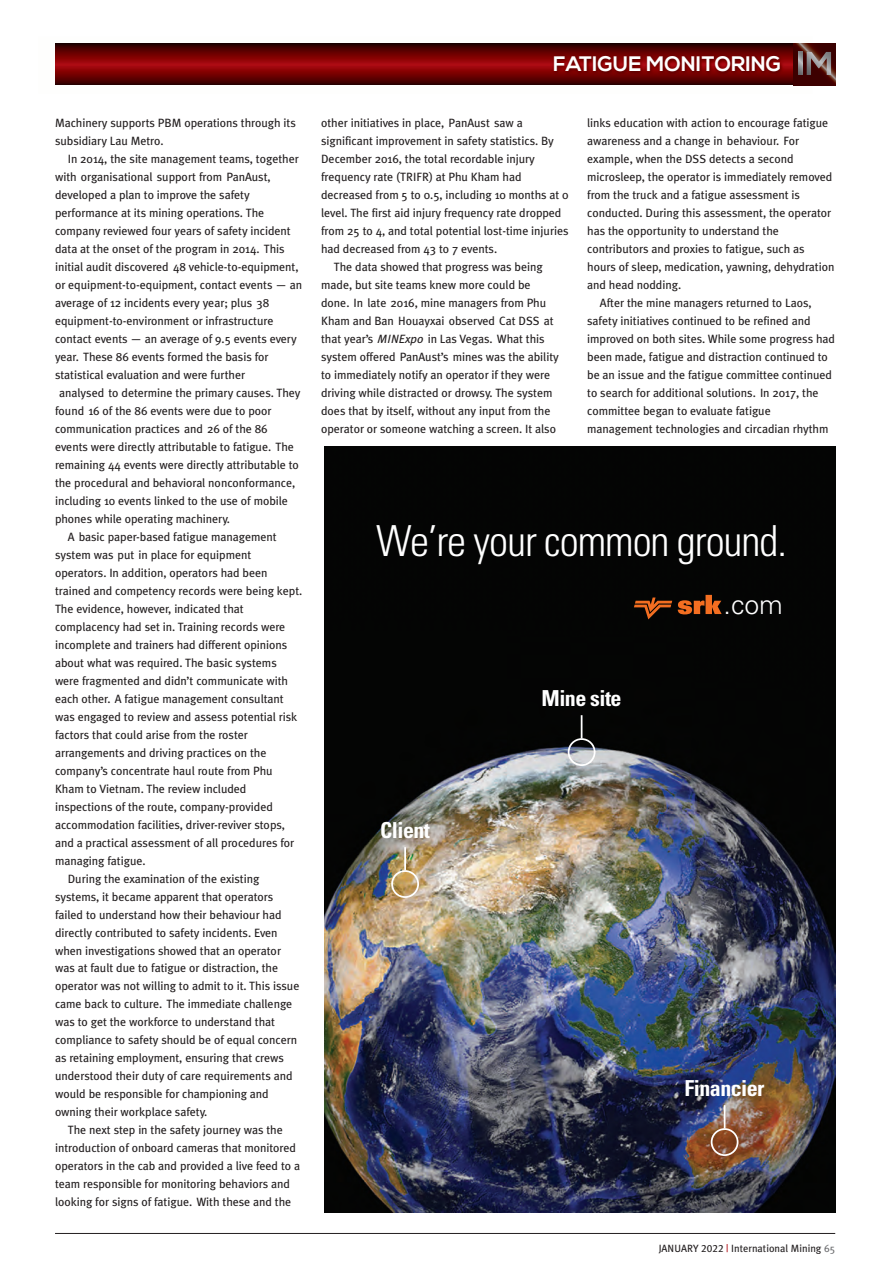
<style>
.page{position:relative;width:893px;height:1263px;background:#fff}
.page>*{position:absolute;margin:0;border:0;box-sizing:border-box;transform-origin:0 0}
.t1{font:300 condensed 42.75px "Univers LT Std";letter-spacing:-.025em;color:#fff}
.t2{font:300 26.7px "Univers LT Std";color:#fff}
.t3{font:700 condensed 22.05px "Univers LT Std";letter-spacing:-.025em;color:#fff}
.t4{font:700 21px "Nexa";color:#fff}
.t5{font:12px/18px "Meta Plus";letter-spacing:-.005em;color:#231f20}
.t6{font:10.5px "Meta Plus";color:#231f20}
.s1{font-style:italic}
.s2{font-family:"Meta Plus Book Caps"}
.s3{color:#b00d15}
.s4{color:#6c6d70}
</style>
<div class="page">
<img style="left:55px;top:43px;width:739px;height:42px">
<svg style="left:794px;top:43px;width:42px;height:43px"></svg>
<svg style="left:798px;top:52px;width:4px;height:23px"></svg>
<svg style="left:807px;top:52px;width:24px;height:23px"></svg>
<hr style="left:55px;top:1233px;width:780px;height:1px;background:#231f20">
<img style="left:324px;top:447px;width:511px;height:765px">
<div style="left:391px;top:870px;width:28px;height:28px;border:2px solid #fff;border-radius:50%"></div>
<hr style="left:404px;top:847px;width:2px;height:23px;background:#fff">
<div style="left:711px;top:1128px;width:27px;height:28px;border:2px solid #fff;border-radius:50%"></div>
<svg style="left:724px;top:1105px;width:1px;height:23px"></svg>
<div style="left:568px;top:738px;width:27px;height:28px;border:2px solid #fff;border-radius:50%"></div>
<svg style="left:581px;top:715px;width:1px;height:23px"></svg>
<svg style="left:678px;top:595px;width:44px;height:19px"></svg>
<svg style="left:634px;top:597px;width:38px;height:22px"></svg>
<p class="t5" style="left:55px;top:115px;width:242px">Machinery supports PBM operations through its subsidiary Lau Metro.</p>
<p class="t5" style="left:68px;top:151px;width:232px">In 2014, the site management teams, together</p>
<p class="t5" style="left:55px;top:169px;width:217px">with organisational support from PanAust,</p>
<p class="t5" style="left:55px;top:187px;width:196px">developed a plan to improve the safety</p>
<p class="t5" style="left:55px;top:204px;width:211px">performance at its mining operations. The</p>
<p class="t5" style="left:55px;top:222px;width:237px">company reviewed four years of safety incident</p>
<p class="t5" style="left:55px;top:240px;width:231px">data at the onset of the program in 2014. This</p>
<p class="t5" style="left:55px;top:258px;width:245px">initial audit discovered 48 vehicle-to-equipment,</p>
<p class="t5" style="left:55px;top:276px;width:249px">or equipment-to-equipment, contact events — an</p>
<p class="t5" style="left:55px;top:294px;width:216px">average of 12 incidents every year; plus 38</p>
<p class="t5" style="left:55px;top:312px;width:220px">equipment-to-environment or infrastructure</p>
<p class="t5" style="left:55px;top:330px;width:243px">contact events — an average of 9.5 events every</p>
<p class="t5" style="left:55px;top:348px;width:215px">year. These 86 events formed the basis for</p>
<p class="t5" style="left:55px;top:366px;width:192px">statistical evaluation and were further</p>
<p class="t5" style="left:59px;top:384px;width:243px">analysed to determine the primary causes. They</p>
<p class="t5" style="left:55px;top:402px;width:218px">found 16 of the 86 events were due to poor</p>
<p class="t5" style="left:55px;top:420px;width:214px">communication practices and 26 of the 86</p>
<p class="t5" style="left:55px;top:438px;width:240px">events were directly attributable to fatigue. The</p>
<p class="t5" style="left:55px;top:456px;width:245px">remaining 44 events were directly attributable to</p>
<p class="t5" style="left:55px;top:474px;width:242px">the procedural and behavioral nonconformance,</p>
<p class="t5" style="left:55px;top:492px;width:235px">including 10 events linked to the use of mobile</p>
<p class="t5" style="left:55px;top:510px;width:177px">phones while operating machinery.</p>
<p class="t5" style="left:55px;top:528px;width:249px;text-indent:13px">A basic paper-based fatigue management system was put in place for equipment operators. In addition, operators had been trained and competency records were being kept.<br>The evidence, however, indicated that complacency had set in. Training records were incomplete and trainers had different opinions about what was required. The basic systems were fragmented and didn’t communicate with each other. A fatigue management consultant was engaged to review and assess potential risk factors that could arise from the roster arrangements and driving practices on the company’s concentrate haul route from Phu Kham to Vietnam. The review included inspections of the route, company-provided accommodation facilities, driver-reviver stops, and a practical assessment of all procedures for managing fatigue.</p>
<p class="t5" style="left:55px;top:870px;width:246px;text-indent:13px">During the examination of the existing systems, it became apparent that operators failed to understand how their behaviour had directly contributed to safety incidents. Even when investigations showed that an operator was at fault due to fatigue or distraction, the operator was not willing to admit to it. This issue came back to culture. The immediate challenge was to get the workforce to understand that compliance to safety should be of equal concern as retaining employment, ensuring that crews understood their duty of care requirements and would be responsible for championing and owning their workplace safety.</p>
<p class="t5" style="left:55px;top:1122px;width:247px;text-indent:13px">The next step in the safety journey was the introduction of onboard cameras that monitored operators in the cab and provided a live feed to a team responsible for monitoring behaviors and looking for signs of fatigue. With these and the</p>
<p class="t4" style="left:553px;top:56px;width:229px">FATIGUE MONITORING</p>
<p class="t5" style="left:321px;top:115px;width:249px">other initiatives in place, PanAust saw a significant improvement in safety statistics. By December 2016, the total recordable injury frequency rate (TRIFR) at Phu Kham had decreased from 5 to 0.5, including 10 months at 0 level. The first aid injury frequency rate dropped from 25 to 4, and total potential lost-time injuries had decreased from 43 to 7 events.</p>
<p class="t5" style="left:321px;top:258px;width:239px;text-indent:13px">The data showed that progress was being made, but site teams knew more could be done. In late 2016, mine managers from Phu Kham and Ban Houayxai observed Cat DSS at that year’s <span class="s1">MINExpo</span> in Las Vegas. What this system offered PanAust’s mines was the ability to immediately notify an operator if they were driving while distracted or drowsy. The system does that by itself, without any input from the operator or someone watching a screen. It also</p>
<p class="t5" style="left:587px;top:115px;width:249px">links education with action to encourage fatigue awareness and a change in behaviour. For example, when the DSS detects a second microsleep, the operator is immediately removed from the truck and a fatigue assessment is conducted. During this assessment, the operator has the opportunity to understand the contributors and proxies to fatigue, such as hours of sleep, medication, yawning, dehydration and head nodding.</p>
<p class="t5" style="left:587px;top:294px;width:249px;text-indent:13px">After the mine managers returned to Laos, safety initiatives continued to be refined and improved on both sites. While some progress had been made, fatigue and distraction continued to be an issue and the fatigue committee continued to search for additional solutions. In 2017, the committee began to evaluate fatigue management technologies and circadian rhythm</p>
<p class="t1" style="left:376px;top:524px;width:412px">We’re your common ground.</p>
<p class="t2" style="left:724px;top:589px;width:61px">.com</p>
<p class="t3" style="left:380px;top:817px;width:51px">Client</p>
<p class="t3" style="left:542px;top:686px;width:82px">Mine site</p>
<p class="t3" style="left:685px;top:1076px;width:82px">Financier</p>
<p class="t6" style="left:659px;top:1244px;width:178px"><span class="s2">JANUARY 2022</span> <span class="s3">|</span> International Mining <span class="s4">65</span></p>
</div>
